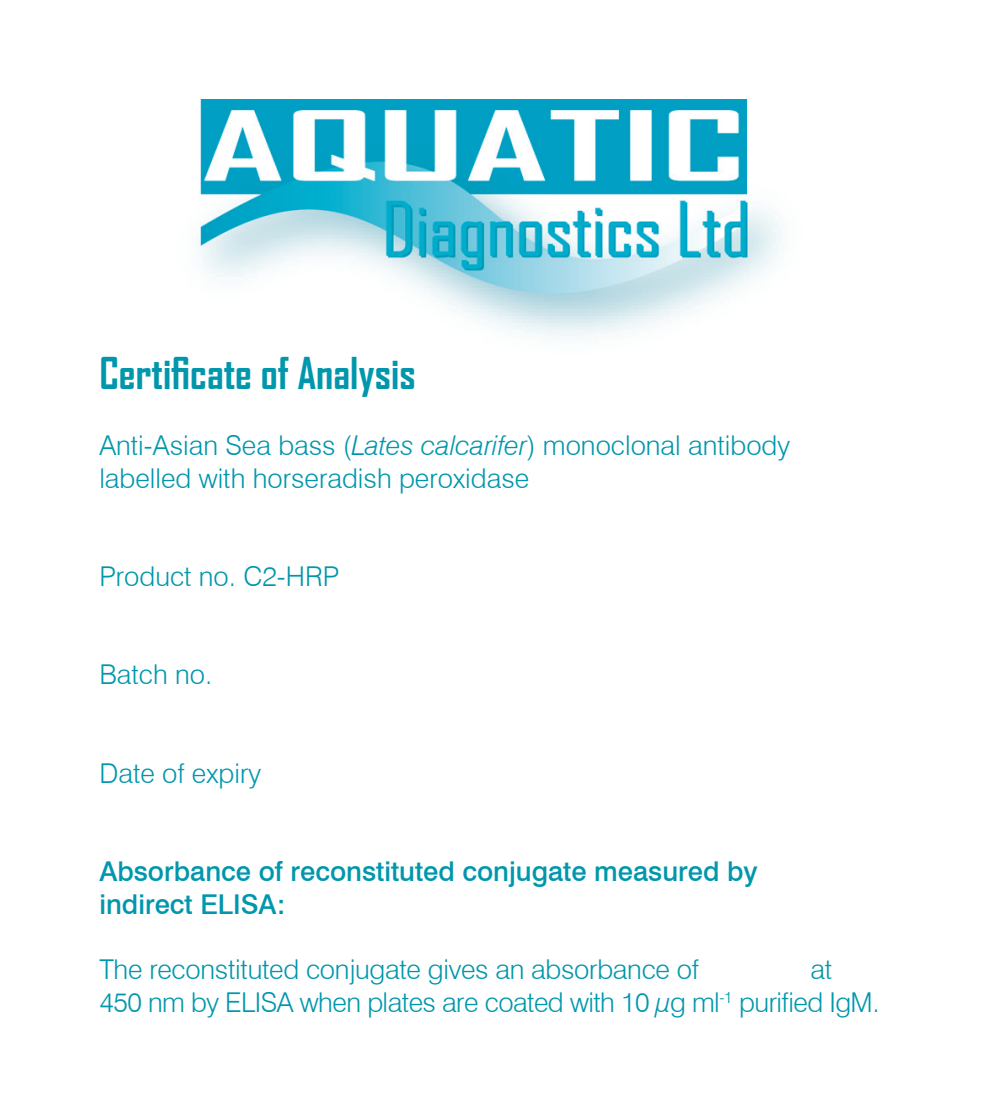
<style>
.page{position:relative;width:993px;height:1112px;background:#fff}
.page>*{position:absolute;margin:0;border:0;box-sizing:border-box;transform-origin:0 0}
.t1{font:700 42px "Agency FB";color:#0097ac}
.t2{font:300 27.3px/32.9px "Swiss 721 BT";color:#0097ac}
.t3{font:500 27.3px/32.9px "Swiss 721 BT";color:#0097ac}
.t4{font:300 27.3px/32.9px "Swiss 721 BT";letter-spacing:-.02em;color:#0097ac}
.s1{font-style:italic}
</style>
<div class="page">
<img style="left:198px;top:99px;width:584px;height:238px">
<h1 class="t1" style="left:99px;top:347px;width:318px">Certificate of Analysis</h1>
<p class="t2" style="left:99px;top:428px;width:692px">Anti-Asian Sea bass (<span class="s1">Lates calcarifer</span>) monoclonal antibody labelled with horseradish peroxidase</p>
<p class="t2" style="left:99px;top:559px;width:241px">Product no. C2-HRP</p>
<p class="t2" style="left:99px;top:657px;width:114px">Batch no.</p>
<p class="t2" style="left:99px;top:756px;width:163px">Date of expiry</p>
<p class="t3" style="left:99px;top:854px;width:659px">Absorbance of reconstituted conjugate measured by indirect ELISA:</p>
<p class="t2" style="left:99px;top:952px;width:601px">The reconstituted conjugate gives an absorbance of</p>
<p class="t4" style="left:99px;top:952px;width:781px;text-indent:711px">at<br>450 nm by ELISA when plates are coated with 10 µg ml<sup>-1</sup> purified IgM.</p>
</div>
